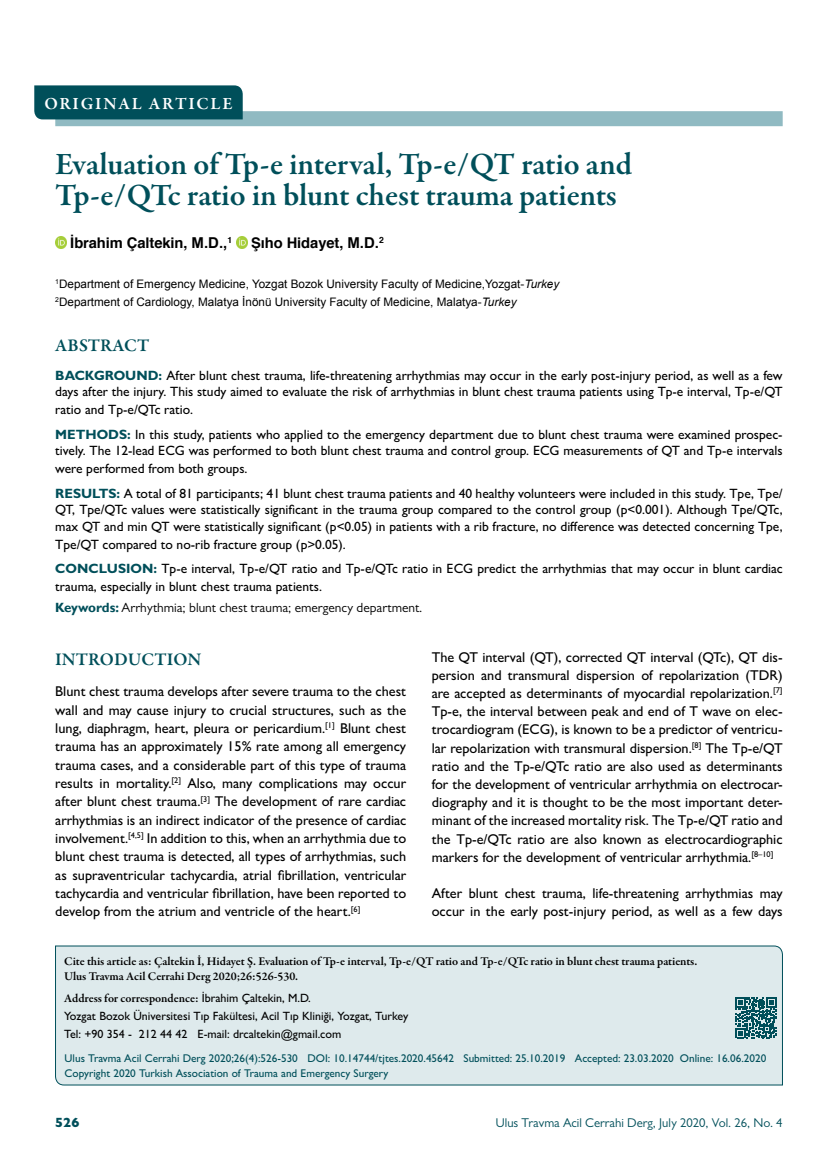
<style>
.page{position:relative;width:838px;height:1170px;background:#fff}
.page>*{position:absolute;margin:0;border:0;box-sizing:border-box;transform-origin:0 0}
.t1{font:600 31.5px/31.5px "Garamond Premr Pro";letter-spacing:-.01em;color:#004f5a}
.t2{font:600 18px "Garamond Premr Pro";letter-spacing:.005em;color:#004f5a}
.t3{font:600 17.25px "Garamond Premr Pro";letter-spacing:.1em;color:#fff}
.t4{font:700 14.7px "Helvetica";letter-spacing:-.005em;color:#000}
.t5{font:500 14.25px/18.1px "Gill Sans MT Pro";color:#000;text-align:justify}
.t6{font:500 13.5px/16.5px "Gill Sans MT Pro";color:#000}
.t7{font:800 13.5px "Gill Sans MT Pro";color:#004f5a}
.t8{font:13.35px "Gill Sans MT Pro";color:#000}
.t9{font:12.75px "Gill Sans MT Pro";color:#004f5a}
.t10{font:600 12px/15px "Garamond Premr Pro";letter-spacing:-.005em;color:#000}
.t11{font:500 12px/18px "Gill Sans MT Pro";color:#000}
.t12{font:11.7px/18px "Arial";color:#000}
.t13{font:500 11.25px/15px "Gill Sans MT Pro";color:#004f5a}
.s1{font-family:"Arial";font-size:15px}
.s2{font-style:italic}
.s3{font-weight:700;color:#004f5a}
.s4{font-family:"Gill Sans";font-weight:700;color:#004f5a}
.s5{font-family:"Gill Sans MT Pro";font-weight:500}
</style>
<div class="page">
<div style="left:55px;top:111px;width:727px;height:15px;background:#90bac2"></div>
<svg style="left:55px;top:237px;width:11px;height:11px"></svg>
<svg style="left:236px;top:237px;width:11px;height:11px"></svg>
<div style="left:34px;top:85px;width:209px;height:34px;background:#004f5a"></div>
<div style="left:55px;top:945px;width:728px;height:140px;background:#deeaec"></div>
<svg style="left:735px;top:997px;width:41px;height:41px;background:#437e86"></svg>
<p class="t3" style="left:44px;top:93px;width:190px">ORIGINAL ARTICLE</p>
<h1 class="t1" style="left:55px;top:149px;width:578px">Evaluation of Tp-e interval, Tp-e/QT ratio and<br>Tp-e/QTc ratio in blunt chest trauma patients</h1>
<p class="t4" style="left:70px;top:231px;width:163px">İbrahim Çaltekin, <span class="s1">M.D.,</span><sup>1</sup></p>
<p class="t4" style="left:251px;top:231px;width:134px">Şıho Hidayet, <span class="s1">M.D.</span><sup>2</sup></p>
<p class="t12" style="left:55px;top:275px;width:505px"><sup>1</sup>Department of Emergency Medicine, Yozgat Bozok University Faculty of Medicine,Yozgat-<span class="s2">Turkey<br></span><sup>2</sup>Department of Cardiology, Malatya İnönü University Faculty of Medicine, Malatya-<span class="s2">Turkey</span></p>
<p class="t2" style="left:55px;top:334px;width:95px">ABSTRACT</p>
<p class="t6" style="left:55px;top:367px;width:729px"><span class="s3">BACKGROUND:</span> After blunt chest trauma, life-threatening arrhythmias may occur in the early post-injury period, as well as a few days after the injury. This study aimed to evaluate the risk of arrhythmias in blunt chest trauma patients using Tp-e interval, Tp-e/QT</p>
<p class="t6" style="left:55px;top:397px;width:729px;line-height:24.5px">ratio and Tp-e/QTc ratio.<br><span class="s3">METHODS:</span> In this study, patients who applied to the emergency department due to blunt chest trauma were examined prospec-</p>
<p class="t6" style="left:55px;top:441px;width:729px;line-height:18px">tively. The 12-lead ECG was performed to both blunt chest trauma and control group. ECG measurements of QT and Tp-e intervals were performed from both groups.</p>
<p class="t6" style="left:55px;top:484px;width:729px;text-align:justify"><span class="s3">RESULTS:</span> A total of 81 participants; 41 blunt chest trauma patients and 40 healthy volunteers were included in this study. Tpe, Tpe/ QT, Tpe/QTc values were statistically significant in the trauma group compared to the control group (p&lt;0.001). Although Tpe/QTc, max QT and min QT were statistically significant (p&lt;0.05) in patients with a rib fracture, no difference was detected concerning Tpe,</p>
<p class="t6" style="left:55px;top:531px;width:729px;line-height:24.5px">Tpe/QT compared to no-rib fracture group (p&gt;0.05).<br><span class="s3">CONCLUSION:</span> Tp-e interval, Tp-e/QT ratio and Tp-e/QTc ratio in ECG predict the arrhythmias that may occur in blunt cardiac</p>
<p class="t6" style="left:55px;top:577px;width:268px">trauma, especially in blunt chest trauma patients.</p>
<p class="t8" style="left:55px;top:599px;width:368px"><span class="s4">Keywords:</span> Arrhythmia; blunt chest trauma; emergency department.</p>
<p class="t5" style="left:432px;top:647px;width:352px">The QT interval (QT), corrected QT interval (QTc), QT dis&shy;persion and transmural dispersion of repolarization (TDR) are accepted as determinants of myocardial repolarization.<sup>[7] </sup>Tp-e, the interval between peak and end of T wave on elec&shy;trocardiogram (ECG), is known to be a predictor of ventricu&shy;lar repolarization with transmural dispersion.<sup>[8]</sup> The Tp-e/QT ratio and the Tp-e/QTc ratio are also used as determinants for the development of ventricular arrhythmia on electrocar&shy;diography and it is thought to be the most important deter&shy;minant of the increased mortality risk. The Tp-e/QT ratio and the Tp-e/QTc ratio are also known as electrocardiographic markers for the development of ventricular arrhythmia.<sup>[8–10]</sup></p>
<p class="t5" style="left:432px;top:884px;width:352px">After blunt chest trauma, life-threatening arrhythmias may occur in the early post-injury period, as well as a few days</p>
<p class="t2" style="left:55px;top:648px;width:148px">INTRODUCTION</p>
<p class="t5" style="left:55px;top:682px;width:352px">Blunt chest trauma develops after severe trauma to the chest wall and may cause injury to crucial structures, such as the lung, diaphragm, heart, pleura or pericardium.<sup>[1]</sup> Blunt chest trauma has an approximately 15% rate among all emergency trauma cases, and a considerable part of this type of trauma results in mortality.<sup>[2]</sup> Also, many complications may occur after blunt chest trauma.<sup>[3]</sup> The development of rare cardiac arrhythmias is an indirect indicator of the presence of cardiac involvement.<sup>[4,5]</sup> In addition to this, when an arrhythmia due to blunt chest trauma is detected, all types of arrhythmias, such as supraventricular tachycardia, atrial fibrillation, ventricular tachycardia and ventricular fibrillation, have been reported to develop from the atrium and ventricle of the heart.<sup>[6]</sup></p>
<p class="t10" style="left:64px;top:953px;width:634px">Cite this article as: Çaltekin İ, Hidayet Ş. Evaluation of Tp-e interval, Tp-e/QT ratio and Tp-e/QTc ratio in blunt chest trauma patients.<br>Ulus Travma Acil Cerrahi Derg 2020;26:526-530.</p>
<p class="t10" style="left:64px;top:991px;width:248px">Address for correspondence: <span class="s5">İbrahim Çaltekin, M.D.</span></p>
<p class="t11" style="left:64px;top:1006px;width:345px">Yozgat Bozok Üniversitesi Tıp Fakültesi, Acil Tıp Kliniği, Yozgat, Turkey<br>Tel: +90 354 - 212 44 42 E-mail: drcaltekin@gmail.com</p>
<p class="t13" style="left:65px;top:1050px;width:703px">Ulus Travma Acil Cerrahi Derg 2020;26(4):526-530 DOI: 10.14744/tjtes.2020.45642 Submitted: 25.10.2019 Accepted: 23.03.2020 Online: 16.06.2020<br>Copyright 2020 Turkish Association of Trauma and Emergency Surgery</p>
<p class="t7" style="left:55px;top:1114px;width:26px">526</p>
<p class="t9" style="left:496px;top:1115px;width:288px">Ulus Travma Acil Cerrahi Derg, July 2020, Vol. 26, No. 4</p>
</div>
